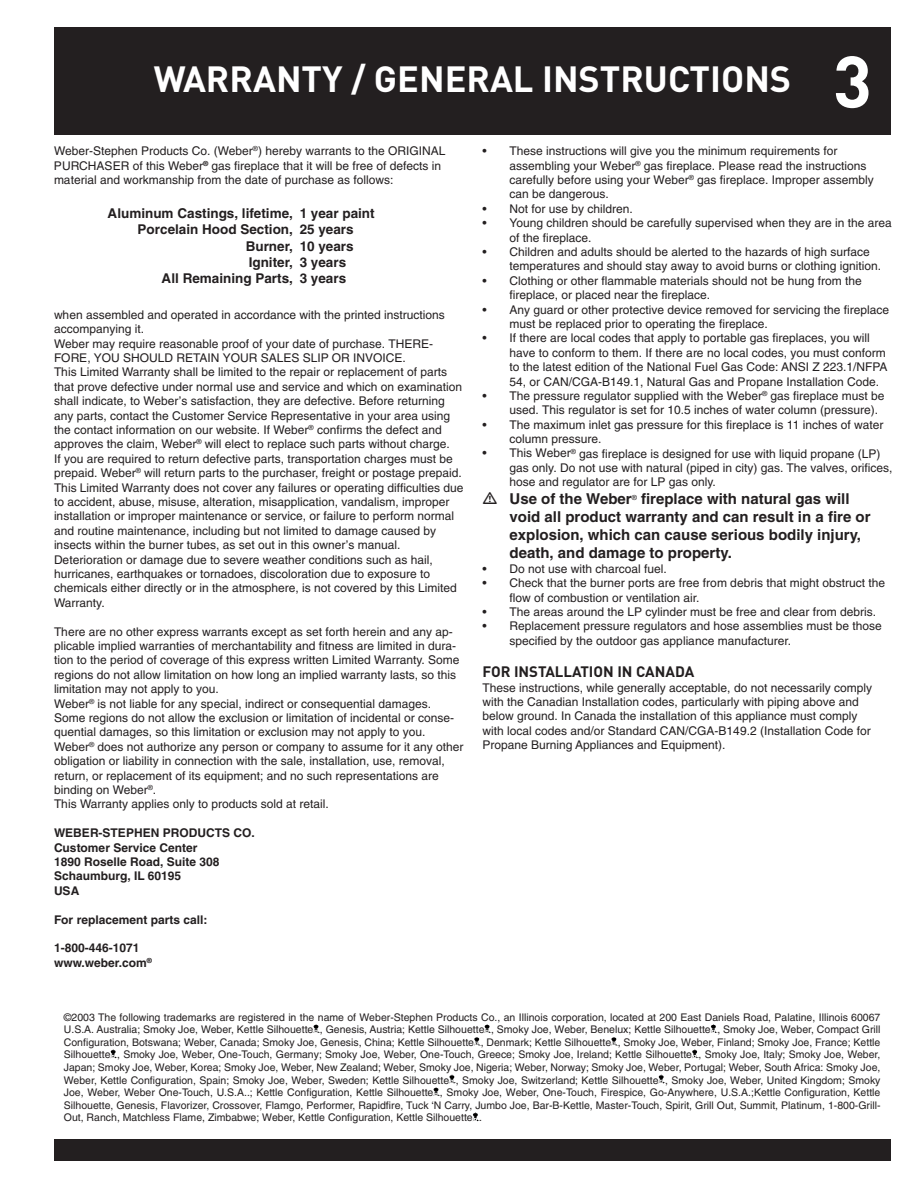
<style>
.page{position:relative;width:918px;height:1188px;background:#fff}
.page>*{position:absolute;margin:0;border:0;box-sizing:border-box;transform-origin:0 0}
.t1{font:36px "DI Nkerned";color:#fff}
.t2{font:700 15px/18px "Helvetica";color:#231f20}
.t3{font:15px "DI Nkerned";color:#231f20}
.t4{font:700 13.5px "Helvetica";color:#231f20}
.t5{font:12px/14.4px "Helvetica";color:#231f20}
.t6{font:700 12px/14.4px "Helvetica";color:#231f20}
.t7{font:10.5px/12.6px "Helvetica";color:#231f20;text-align:justify}
.s1{font-size:72px}
</style>
<div class="page">
<div style="left:54px;top:27px;width:837px;height:108px;background:#231f20"></div>
<div style="left:54px;top:1139px;width:837px;height:22px;background:#231f20"></div>
<svg style="left:313px;top:1024px;width:6px;height:9px"></svg>
<svg style="left:711px;top:1024px;width:5px;height:9px"></svg>
<svg style="left:474px;top:1024px;width:16px;height:22px"></svg>
<svg style="left:611px;top:1037px;width:6px;height:9px"></svg>
<svg style="left:111px;top:1050px;width:5px;height:8px"></svg>
<svg style="left:692px;top:1050px;width:6px;height:8px"></svg>
<svg style="left:449px;top:1075px;width:6px;height:8px"></svg>
<svg style="left:659px;top:1075px;width:5px;height:8px"></svg>
<svg style="left:433px;top:1087px;width:6px;height:9px"></svg>
<svg style="left:473px;top:1113px;width:5px;height:8px"></svg>
<h1 class="t1" style="left:154px;top:66px;width:720px">WARRANTY / GENERAL INSTRUCTIONS <span class="s1">3</span></h1>
<p class="t5" style="left:54px;top:145px;width:393px">Weber-Stephen Products Co. (Weber<sup>®</sup>) hereby warrants to the ORIGINAL<br>PURCHASER of this Weber<sup>®</sup> gas fireplace that it will be free of defects in material and workmanship from the date of purchase as follows:</p>
<p class="t5" style="left:510px;top:145px;width:366px;text-indent:-27px">• These instructions will give you the minimum requirements for assembling your Weber<sup>®</sup> gas fireplace. Please read the instructions carefully before using your Weber<sup>®</sup> gas fireplace. Improper assembly can be dangerous.</p>
<p class="t5" style="left:483px;top:202px;width:152px">• Not for use by children.</p>
<p class="t5" style="left:510px;top:217px;width:384px;text-indent:-27px">• Young children should be carefully supervised when they are in the area of the fireplace.</p>
<p class="t5" style="left:510px;top:246px;width:373px;text-indent:-27px">• Children and adults should be alerted to the hazards of high surface temperatures and should stay away to avoid burns or clothing ignition.</p>
<p class="t5" style="left:510px;top:274px;width:354px;text-indent:-27px">• Clothing or other flammable materials should not be hung from the fireplace, or placed near the fireplace.</p>
<p class="t5" style="left:510px;top:303px;width:381px;text-indent:-27px">• Any guard or other protective device removed for servicing the fireplace must be replaced prior to operating the fireplace.</p>
<p class="t5" style="left:510px;top:332px;width:379px;text-indent:-27px">• If there are local codes that apply to portable gas fireplaces, you will have to conform to them. If there are no local codes, you must conform to the latest edition of the National Fuel Gas Code: ANSI Z 223.1/NFPA 54, or CAN/CGA-B149.1, Natural Gas and Propane Installation Code.</p>
<p class="t5" style="left:510px;top:390px;width:377px;text-indent:-27px">• The pressure regulator supplied with the Weber<sup>®</sup> gas fireplace must be used. This regulator is set for 10.5 inches of water column (pressure).</p>
<p class="t5" style="left:510px;top:418px;width:375px;text-indent:-27px">• The maximum inlet gas pressure for this fireplace is 11 inches of water column pressure.</p>
<p class="t5" style="left:510px;top:447px;width:384px;text-indent:-27px">• This Weber<sup>®</sup> gas fireplace is designed for use with liquid propane (LP) gas only. Do not use with natural (piped in city) gas. The valves, orifices, hose and regulator are for LP gas only.</p>
<p class="t2" style="left:510px;top:491px;width:362px">Use of the Weber<sup>®</sup> fireplace with natural gas will void all product warranty and can result in a fire or explosion, which can cause serious bodily injury, death, and damage to property.</p>
<p class="t5" style="left:483px;top:562px;width:186px">• Do not use with charcoal fuel.</p>
<p class="t5" style="left:510px;top:577px;width:377px;text-indent:-27px">• Check that the burner ports are free from debris that might obstruct the flow of combustion or ventilation air.</p>
<p class="t5" style="left:483px;top:606px;width:395px">• The areas around the LP cylinder must be free and clear from debris.</p>
<p class="t5" style="left:510px;top:620px;width:374px;text-indent:-27px">• Replacement pressure regulators and hose assemblies must be those specified by the outdoor gas appliance manufacturer.</p>
<p class="t3" style="left:483px;top:666px;width:213px">FOR INSTALLATION IN CANADA</p>
<p class="t5" style="left:483px;top:681px;width:391px">These instructions, while generally acceptable, do not necessarily comply with the Canadian Installation codes, particularly with piping above and below ground. In Canada the installation of this appliance must comply with local codes and/or Standard CAN/CGA-B149.2 (Installation Code for Propane Burning Appliances and Equipment).</p>
<p class="t4" style="left:108px;top:208px;width:269px">Aluminum Castings, lifetime, 1 year paint</p>
<p class="t4" style="left:138px;top:225px;width:218px">Porcelain Hood Section, 25 years</p>
<p class="t4" style="left:246px;top:241px;width:110px">Burner, 10 years</p>
<p class="t4" style="left:249px;top:257px;width:99px">Igniter, 3 years</p>
<p class="t4" style="left:162px;top:273px;width:186px">All Remaining Parts, 3 years</p>
<p class="t5" style="left:54px;top:308px;width:411px">when assembled and operated in accordance with the printed instructions accompanying it.<br>Weber may require reasonable proof of your date of purchase. THERE-FORE, YOU SHOULD RETAIN YOUR SALES SLIP OR INVOICE.<br>This Limited Warranty shall be limited to the repair or replacement of parts that prove defective under normal use and service and which on examination shall indicate, to Weber’s satisfaction, they are defective. Before returning any parts, contact the Customer Service Representative in your area using the contact information on our website. If Weber<sup>®</sup> confirms the defect and approves the claim, Weber<sup>®</sup> will elect to replace such parts without charge.<br>If you are required to return defective parts, transportation charges must be prepaid. Weber<sup>®</sup> will return parts to the purchaser, freight or postage prepaid.<br>This Limited Warranty does not cover any failures or operating difficulties due to accident, abuse, misuse, alteration, misapplication, vandalism, improper installation or improper maintenance or service, or failure to perform normal and routine maintenance, including but not limited to damage caused by insects within the burner tubes, as set out in this owner’s manual.<br>Deterioration or damage due to severe weather conditions such as hail, hurricanes, earthquakes or tornadoes, discoloration due to exposure to chemicals either directly or in the atmosphere, is not covered by this Limited Warranty.</p>
<p class="t5" style="left:54px;top:625px;width:411px">There are no other express warrants except as set forth herein and any ap&shy;plicable implied warranties of merchantability and fitness are limited in dura&shy;tion to the period of coverage of this express written Limited Warranty. Some regions do not allow limitation on how long an implied warranty lasts, so this limitation may not apply to you.<br>Weber<sup>®</sup> is not liable for any special, indirect or consequential damages.<br>Some regions do not allow the exclusion or limitation of incidental or conse&shy;quential damages, so this limitation or exclusion may not apply to you.<br>Weber<sup>®</sup> does not authorize any person or company to assume for it any other obligation or liability in connection with the sale, installation, use, removal, return, or replacement of its equipment; and no such representations are binding on Weber<sup>®</sup>.<br>This Warranty applies only to products sold at retail.</p>
<p class="t6" style="left:54px;top:827px;width:202px">WEBER-STEPHEN PRODUCTS CO.<br>Customer Service Center<br>1890 Roselle Road, Suite 308<br>Schaumburg, IL 60195<br>USA</p>
<p class="t6" style="left:54px;top:913px;width:155px">For replacement parts call:</p>
<p class="t6" style="left:54px;top:942px;width:100px">1-800-446-1071 www.weber.com<sup>®</sup></p>
<p class="t7" style="left:64px;top:1012px;width:818px">©2003 The following trademarks are registered in the name of Weber-Stephen Products Co., an Illinois corporation, located at 200 East Daniels Road, Palatine, Illinois 60067<br>U.S.A. Australia; Smoky Joe, Weber, Kettle Silhouette , Genesis, Austria; Kettle Silhouette , Smoky Joe, Weber, Benelux; Kettle Silhouette , Smoky Joe, Weber, Compact Grill Configuration, Botswana; Weber, Canada; Smoky Joe, Genesis, China; Kettle Silhouette , Denmark; Kettle Silhouette , Smoky Joe, Weber, Finland; Smoky Joe, France; Kettle Silhouette , Smoky Joe, Weber, One-Touch, Germany; Smoky Joe, Weber, One-Touch, Greece; Smoky Joe, Ireland; Kettle Silhouette , Smoky Joe, Italy; Smoky Joe, Weber, Japan; Smoky Joe, Weber, Korea; Smoky Joe, Weber, New Zealand; Weber, Smoky Joe, Nigeria; Weber, Norway; Smoky Joe, Weber, Portugal; Weber, South Africa: Smoky Joe, Weber, Kettle Configuration, Spain; Smoky Joe, Weber, Sweden; Kettle Silhouette , Smoky Joe, Switzerland; Kettle Silhouette , Smoky Joe, Weber, United Kingdom; Smoky Joe, Weber, Weber One-Touch, U.S.A..; Kettle Configuration, Kettle Silhouette , Smoky Joe, Weber, One-Touch, Firespice, Go-Anywhere, U.S.A.;Kettle Configuration, Kettle Silhouette, Genesis, Flavorizer, Crossover, Flamgo, Performer, Rapidfire, Tuck ‘N Carry, Jumbo Joe, Bar-B-Kettle, Master-Touch, Spirit, Grill Out, Summit, Platinum, 1-800-Grill-Out, Ranch, Matchless Flame, Zimbabwe; Weber, Kettle Configuration, Kettle Silhouette .</p>
</div>
